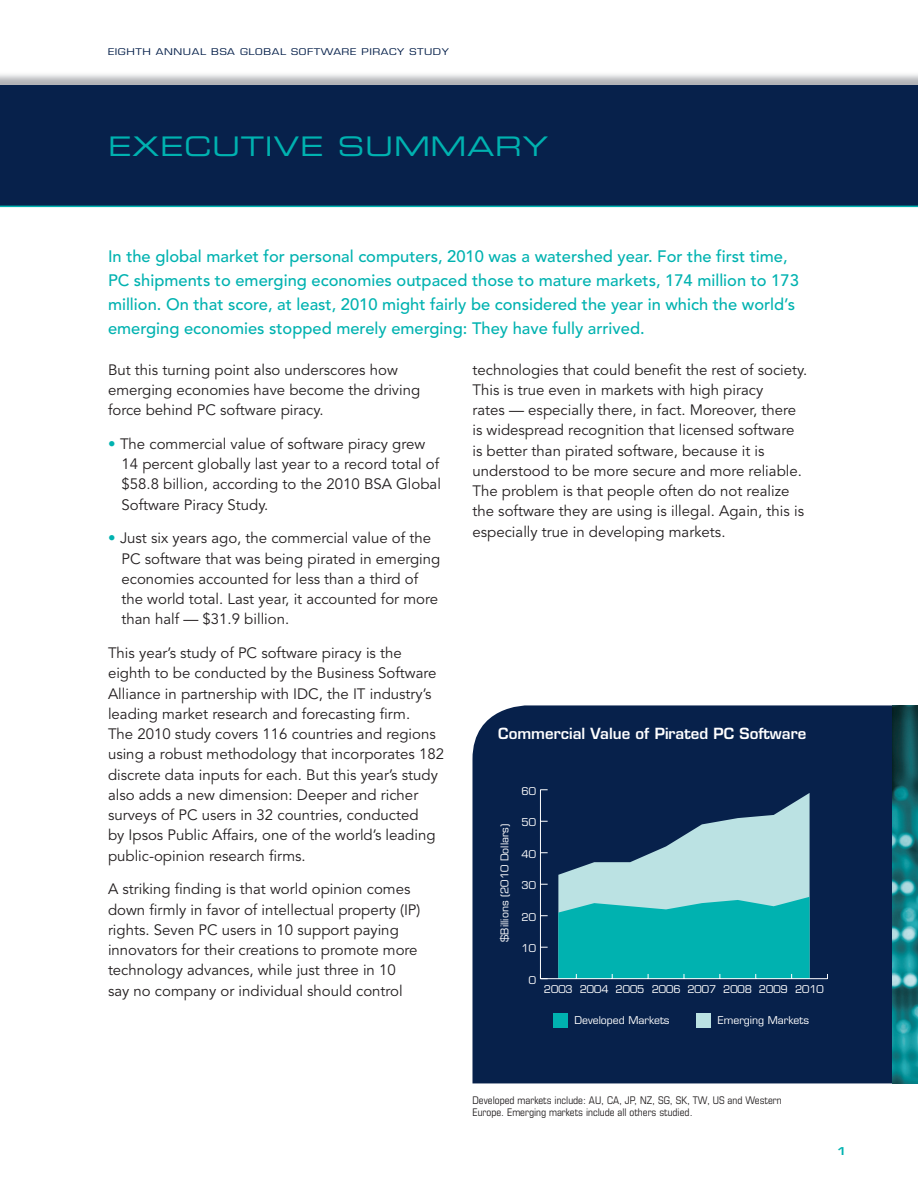
<style>
.page{position:relative;width:918px;height:1188px;background:#fff}
.page>*{position:absolute;margin:0;border:0;box-sizing:border-box;transform-origin:0 0}
.t1{font:27px "Eurostile LT Std Ex 2";letter-spacing:.025em;color:#00b2b0}
.t2{font:500 16.5px/24px "Avenir LT Std";color:#00b2b0}
.t3{font:15px/20.2px "Avenir LT Std";color:#231f20}
.t4{font:600 15px "Eurostile LT Std";color:#fff}
.t5{font:condensed 10.5px/12px "Eurostile LT Std";color:#231f20}
.t6{font:10.5px "Eurostile LT Std";color:#fff}
.t7{font:600 10.5px "Eurostile LT Std";color:#00b2b0;scale:1.25 1}
.t8{font:9px "Eurostile LT Std";letter-spacing:.05em;color:#07214b;scale:1.25 1}
.s1{color:#00b2b0}
</style>
<div class="page">
<img style="left:0;top:74px;width:918px;height:134px">
<div style="left:0;top:86px;width:918px;height:121px;background:#07214b"></div>
<hr style="left:0;top:206px;width:918px;height:1px;background:#00b2b0">
<div style="left:472px;top:705px;width:421px;height:378px;background:#07214b"></div>
<svg style="left:558px;top:793px;width:252px;height:104px;fill:#bbe2e3"></svg>
<hr style="left:540px;top:978px;width:288px;height:1px;background:#fff">
<svg style="left:558px;top:897px;width:252px;height:82px"></svg>
<hr style="left:540px;top:790px;width:1px;height:189px;background:#fff">
<svg style="left:541px;top:974px;width:7px;height:5px"></svg>
<div style="left:553px;top:1013px;width:15px;height:15px;background:#00b2b0"></div>
<div style="left:697px;top:1013px;width:14px;height:15px;background:#bbe2e3"></div>
<img style="left:893px;top:705px;width:25px;height:378px">
<p class="t8" style="left:108px;top:46px;width:274px">EIGHTH ANNUAL BSA GLOBAL SOFTWARE PIRACY STUDY</p>
<h1 class="t1" style="left:108px;top:128px;width:442px">EXECUTIVE SUMMARY</h1>
<p class="t2" style="left:108px;top:245px;width:692px">In the global market for personal computers, 2010 was a watershed year. For the first time, PC shipments to emerging economies outpaced those to mature markets, 174 million to 173 million. On that score, at least, 2010 might fairly be considered the year in which the world’s emerging economies stopped merely emerging: They have fully arrived.</p>
<p class="t3" style="left:108px;top:360px;width:314px">But this turning point also underscores how emerging economies have become the driving force behind PC software piracy.</p>
<p class="t3" style="left:122px;top:434px;width:321px;text-indent:-14px"><span class="s1">•</span> The commercial value of software piracy grew 14 percent globally last year to a record total of $58.8 billion, according to the 2010 BSA Global Software Piracy Study.</p>
<p class="t3" style="left:122px;top:529px;width:320px;text-indent:-14px"><span class="s1">•</span> Just six years ago, the commercial value of the PC software that was being pirated in emerging economies accounted for less than a third of the world total. Last year, it accounted for more than half — $31.9 billion.</p>
<p class="t3" style="left:108px;top:643px;width:338px">This year’s study of PC software piracy is the eighth to be conducted by the Business Software Alliance in partnership with IDC, the IT industry’s leading market research and forecasting firm.<br>The 2010 study covers 116 countries and regions using a robust methodology that incorporates 182 discrete data inputs for each. But this year’s study also adds a new dimension: Deeper and richer surveys of PC users in 32 countries, conducted<br>by Ipsos Public Affairs, one of the world’s leading public-opinion research firms.</p>
<p class="t3" style="left:108px;top:880px;width:314px">A striking finding is that world opinion comes down firmly in favor of intellectual property (IP) rights. Seven PC users in 10 support paying innovators for their creations to promote more technology advances, while just three in 10 say no company or individual should control</p>
<p class="t3" style="left:472px;top:360px;width:336px">technologies that could benefit the rest of society.<br>This is true even in markets with high piracy<br>rates — especially there, in fact. Moreover, there is widespread recognition that licensed software is better than pirated software, because it is understood to be more secure and more reliable.<br>The problem is that people often do not realize the software they are using is illegal. Again, this is especially true in developing markets.</p>
<p class="t4" style="left:498px;top:724px;width:310px">Commercial Value of Pirated PC Software</p>
<p class="t6" style="left:522px;top:785px;width:16px">60</p>
<p class="t6" style="left:522px;top:816px;width:16px">50</p>
<p class="t6" style="left:498px;top:942px;width:120px;rotate:-90deg">$Billions (2010 Dollars)</p>
<p class="t6" style="left:522px;top:848px;width:16px">40</p>
<p class="t6" style="left:522px;top:879px;width:16px">30</p>
<p class="t6" style="left:522px;top:911px;width:16px">20</p>
<p class="t6" style="left:522px;top:942px;width:16px">10</p>
<p class="t6" style="left:529px;top:974px;width:9px">0</p>
<p class="t6" style="left:544px;top:983px;width:281px">2003 2004 2005 2006 2007 2008 2009 2010</p>
<p class="t6" style="left:575px;top:1014px;width:97px">Developed Markets</p>
<p class="t6" style="left:718px;top:1014px;width:93px">Emerging Markets</p>
<p class="t5" style="left:472px;top:1094px;width:311px">Developed markets include: AU, CA, JP, NZ, SG, SK, TW, US and Western<br>Europe. Emerging markets include all others studied.</p>
<p class="t7" style="left:837px;top:1144px;width:9px">1</p>
</div>
